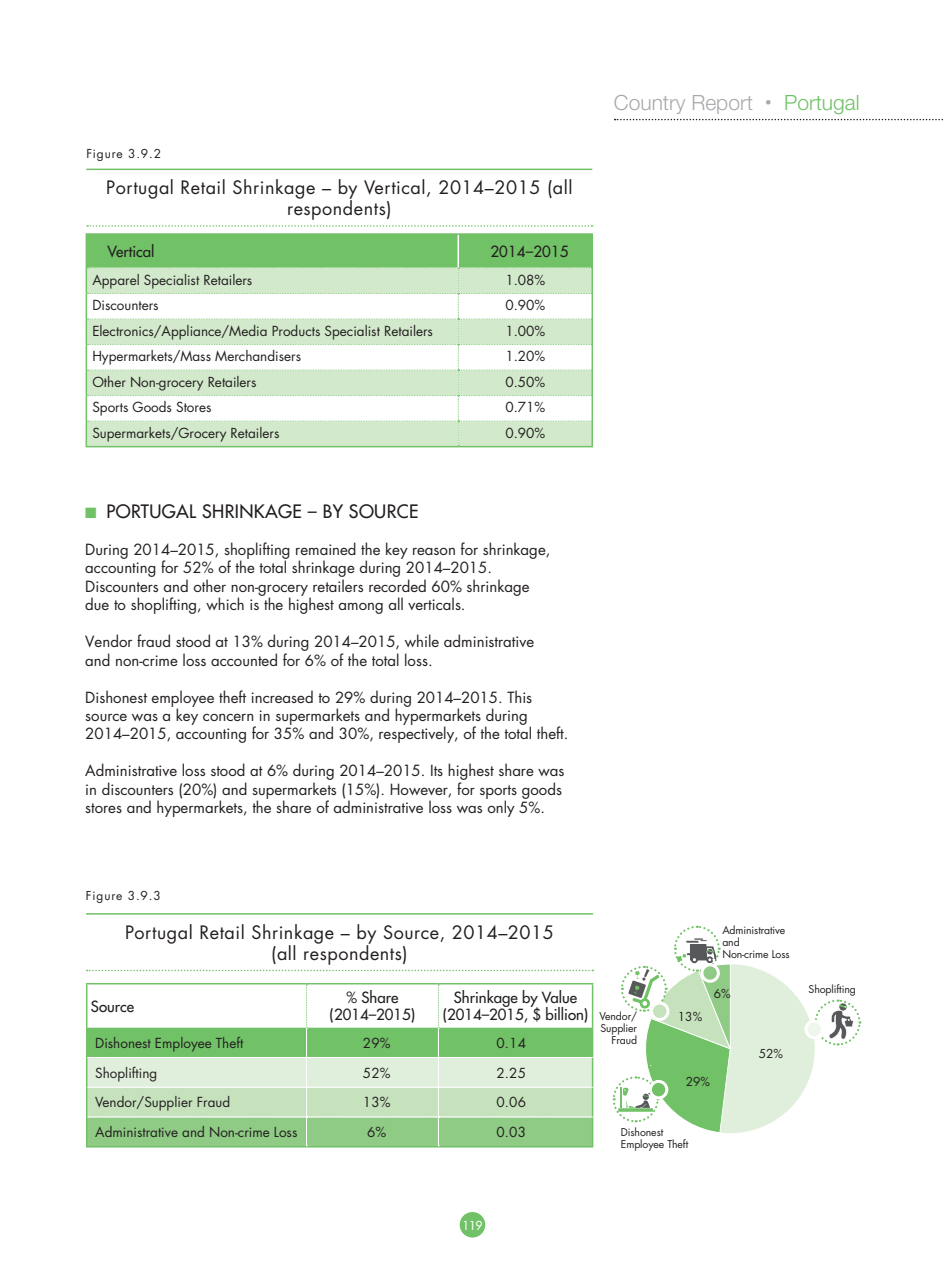
<style>
.page{position:relative;width:944px;height:1274px;background:#fff}
.page>*{position:absolute;margin:0;border:0;box-sizing:border-box;transform-origin:0 0}
.Cabecera_derecha{font:300 21px "Helvetica Neue";color:#a8a9ad}
.Titulo_figuras_Total{font:18px/21px "Futura";letter-spacing:.03em;color:#231f20;text-align:center}
._01__TITULO_futura_1{font:18px "Futura";letter-spacing:.02em;color:#231f20}
.Texto_común{font:15px/18.5px "Futura";color:#231f20}
.Texto_figuras_8_10{font:15px "Futura";color:#231f20}
.Texto_tablas_celdas{font:13.5px "Futura";color:#231f20}
.Texto_figuras_8_10-2{font:13.5px "Futura";color:#231f20}
.Numero_figura{font:12px "Futura";letter-spacing:.07em;color:#231f20}
.t1{font:12px "Futura";color:#fff}
.Numero_figura-2{font:10.5px/12px "Futura";letter-spacing:-.01em;color:#231f20;text-align:right}
.s1{color:#71c167}
.s2{font-family:"Interstate"}
</style>
<div class="page">
<div style="left:459px;top:1212px;width:26px;height:25px;background:#71c167;border-radius:50%"></div>
<svg style="left:614px;top:119px;width:329px;height:1px"></svg>
<hr style="left:591px;top:268px;width:2px;height:26px;background:#71c167">
<hr style="left:591px;top:294px;width:2px;height:25px;background:#71c167">
<hr style="left:591px;top:319px;width:2px;height:26px;background:#71c167">
<hr style="left:591px;top:345px;width:2px;height:25px;background:#71c167">
<hr style="left:591px;top:370px;width:2px;height:26px;background:#71c167">
<hr style="left:591px;top:396px;width:2px;height:25px;background:#71c167">
<svg style="left:86px;top:235px;width:506px;height:211px"></svg>
<hr style="left:591px;top:421px;width:2px;height:25px;background:#71c167">
<hr style="left:86px;top:446px;width:372px;height:1px;background:#71c167">
<hr style="left:458px;top:446px;width:135px;height:1px;background:#71c167">
<hr style="left:457px;top:235px;width:2px;height:33px;background:#fff">
<hr style="left:591px;top:235px;width:2px;height:33px;background:#71c167">
<hr style="left:86px;top:233px;width:372px;height:2px;background:#71c167">
<hr style="left:86px;top:235px;width:1px;height:33px;background:#71c167">
<hr style="left:458px;top:233px;width:135px;height:2px;background:#71c167">
<svg style="left:86px;top:168px;width:506px;height:59px"></svg>
<hr style="left:86px;top:913px;width:507px;height:2px;background:#71c167">
<svg style="left:87px;top:970px;width:506px;height:1px"></svg>
<hr style="left:591px;top:1028px;width:2px;height:29px;background:#71c167">
<hr style="left:591px;top:1057px;width:2px;height:30px;background:#71c167">
<hr style="left:591px;top:1087px;width:2px;height:30px;background:#71c167">
<hr style="left:591px;top:1117px;width:2px;height:29px;background:#71c167">
<hr style="left:438px;top:1146px;width:155px;height:1px;background:#71c167">
<hr style="left:86px;top:983px;width:220px;height:1px;background:#71c167">
<hr style="left:306px;top:983px;width:132px;height:1px;background:#71c167">
<hr style="left:438px;top:983px;width:155px;height:1px;background:#71c167">
<hr style="left:591px;top:984px;width:2px;height:44px;background:#71c167">
<svg style="left:86px;top:984px;width:506px;height:163px"></svg>
<svg style="left:612px;top:925px;width:249px;height:209px"></svg>
<div style="left:701px;top:965px;width:17px;height:16px;background:#8fcb84;border-radius:50%"></div>
<div style="left:700px;top:963px;width:19px;height:20px;border:3px solid #fff;border-radius:50%"></div>
<p class="Numero_figura" style="left:86px;top:146px;width:76px">Figure 3.9.2</p>
<p class="Titulo_figuras_Total" style="left:106px;top:177px;width:467px">Portugal Retail Shrinkage – by Vertical, 2014–2015 (all respondents)</p>
<p class="Texto_figuras_8_10" style="left:108px;top:242px;width:48px">Vertical</p>
<p class="Texto_figuras_8_10" style="left:490px;top:242px;width:80px">2014–2015</p>
<p class="Texto_tablas_celdas" style="left:92px;top:270px;width:161px">Apparel Specialist Retailers</p>
<p class="Texto_tablas_celdas" style="left:505px;top:270px;width:41px">1.08%</p>
<p class="Texto_tablas_celdas" style="left:92px;top:296px;width:68px">Discounters</p>
<p class="Texto_tablas_celdas" style="left:505px;top:296px;width:41px">0.90%</p>
<p class="Texto_tablas_celdas" style="left:92px;top:321px;width:342px">Electronics/Appliance/Media Products Specialist Retailers</p>
<p class="Texto_tablas_celdas" style="left:505px;top:321px;width:41px">1.00%</p>
<p class="Texto_tablas_celdas" style="left:92px;top:347px;width:210px">Hypermarkets/Mass Merchandisers</p>
<p class="Texto_tablas_celdas" style="left:505px;top:347px;width:41px">1.20%</p>
<p class="Texto_tablas_celdas" style="left:92px;top:372px;width:166px">Other Non-grocery Retailers</p>
<p class="Texto_tablas_celdas" style="left:505px;top:372px;width:41px">0.50%</p>
<p class="Texto_tablas_celdas" style="left:92px;top:398px;width:121px">Sports Goods Stores</p>
<p class="Texto_tablas_celdas" style="left:505px;top:398px;width:41px">0.71%</p>
<p class="Texto_tablas_celdas" style="left:92px;top:423px;width:189px">Supermarkets/Grocery Retailers</p>
<p class="Texto_tablas_celdas" style="left:505px;top:423px;width:41px">0.90%</p>
<p class="_01__TITULO_futura_1" style="left:85px;top:500px;width:334px"><span class="s1">■</span> PORTUGAL SHRINKAGE – BY SOURCE</p>
<p class="Texto_común" style="left:85px;top:540px;width:466px">During 2014–2015, shoplifting remained the key reason for shrinkage, accounting for 52% of the total shrinkage during 2014–2015.<br>Discounters and other non-grocery retailers recorded 60% shrinkage due to shoplifting, which is the highest among all verticals.</p>
<p class="Texto_común" style="left:85px;top:632px;width:450px">Vendor fraud stood at 13% during 2014–2015, while administrative and non-crime loss accounted for 6% of the total loss.</p>
<p class="Texto_común" style="left:85px;top:688px;width:484px">Dishonest employee theft increased to 29% during 2014–2015. This source was a key concern in supermarkets and hypermarkets during<br>2014–2015, accounting for 35% and 30%, respectively, of the total theft.</p>
<p class="Texto_común" style="left:85px;top:761px;width:480px">Administrative loss stood at 6% during 2014–2015. Its highest share was in discounters (20%) and supermarkets (15%). However, for sports goods stores and hypermarkets, the share of administrative loss was only 5%.</p>
<p class="Cabecera_derecha" style="left:614px;top:90px;width:247px">Country Report <span class="s2">•</span> <span class="s1">Portugal</span></p>
<p class="Numero_figura" style="left:86px;top:887px;width:76px">Figure 3.9.3</p>
<p class="Titulo_figuras_Total" style="left:125px;top:922px;width:430px">Portugal Retail Shrinkage – by Source, 2014–2015 (all respondents)</p>
<p class="Texto_figuras_8_10" style="left:91px;top:996px;width:45px">Source</p>
<p class="Texto_figuras_8_10" style="left:346px;top:988px;width:53px">% Share</p>
<p class="Texto_figuras_8_10" style="left:329px;top:1005px;width:87px">(2014–2015)</p>
<p class="Texto_figuras_8_10" style="left:454px;top:988px;width:125px">Shrinkage by Value</p>
<p class="Texto_figuras_8_10" style="left:442px;top:1005px;width:147px">(2014–2015, $ billion)</p>
<p class="Texto_figuras_8_10-2" style="left:95px;top:1033px;width:150px">Dishonest Employee Theft</p>
<p class="Texto_figuras_8_10-2" style="left:363px;top:1033px;width:29px">29%</p>
<p class="Texto_figuras_8_10-2" style="left:496px;top:1033px;width:31px">0.14</p>
<p class="Texto_figuras_8_10-2" style="left:95px;top:1063px;width:64px">Shoplifting</p>
<p class="Texto_figuras_8_10-2" style="left:363px;top:1063px;width:29px">52%</p>
<p class="Texto_figuras_8_10-2" style="left:496px;top:1063px;width:31px">2.25</p>
<p class="Texto_figuras_8_10-2" style="left:95px;top:1093px;width:136px">Vendor/Supplier Fraud</p>
<p class="Texto_figuras_8_10-2" style="left:363px;top:1093px;width:29px">13%</p>
<p class="Texto_figuras_8_10-2" style="left:496px;top:1093px;width:31px">0.06</p>
<p class="Texto_figuras_8_10-2" style="left:95px;top:1123px;width:204px">Administrative and Non-crime Loss</p>
<p class="Texto_figuras_8_10-2" style="left:367px;top:1123px;width:21px">6%</p>
<p class="Texto_figuras_8_10-2" style="left:496px;top:1123px;width:31px">0.03</p>
<p class="Numero_figura-2" style="left:722px;top:924px;width:65px">Administrative</p>
<p class="Numero_figura-2" style="left:722px;top:936px;width:19px">and</p>
<p class="Numero_figura-2" style="left:722px;top:948px;width:69px">Non-crime Loss</p>
<p class="Numero_figura-2" style="left:599px;top:1010px;width:39px">Vendor/<br>Supplier<br>Fraud</p>
<p class="Numero_figura" style="left:677px;top:1009px;width:26px">13%</p>
<p class="Numero_figura" style="left:713px;top:985px;width:18px">6%</p>
<p class="Numero_figura" style="left:685px;top:1073px;width:26px">29%</p>
<p class="Numero_figura-2" style="left:620px;top:1126px;width:44px">Dishonest</p>
<p class="Numero_figura-2" style="left:620px;top:1138px;width:69px">Employee Theft</p>
<p class="Numero_figura" style="left:758px;top:1045px;width:26px">52%</p>
<p class="Numero_figura-2" style="left:808px;top:983px;width:49px">Shoplifting</p>
<p class="t1" style="left:462px;top:1217px;width:21px">119</p>
</div>
